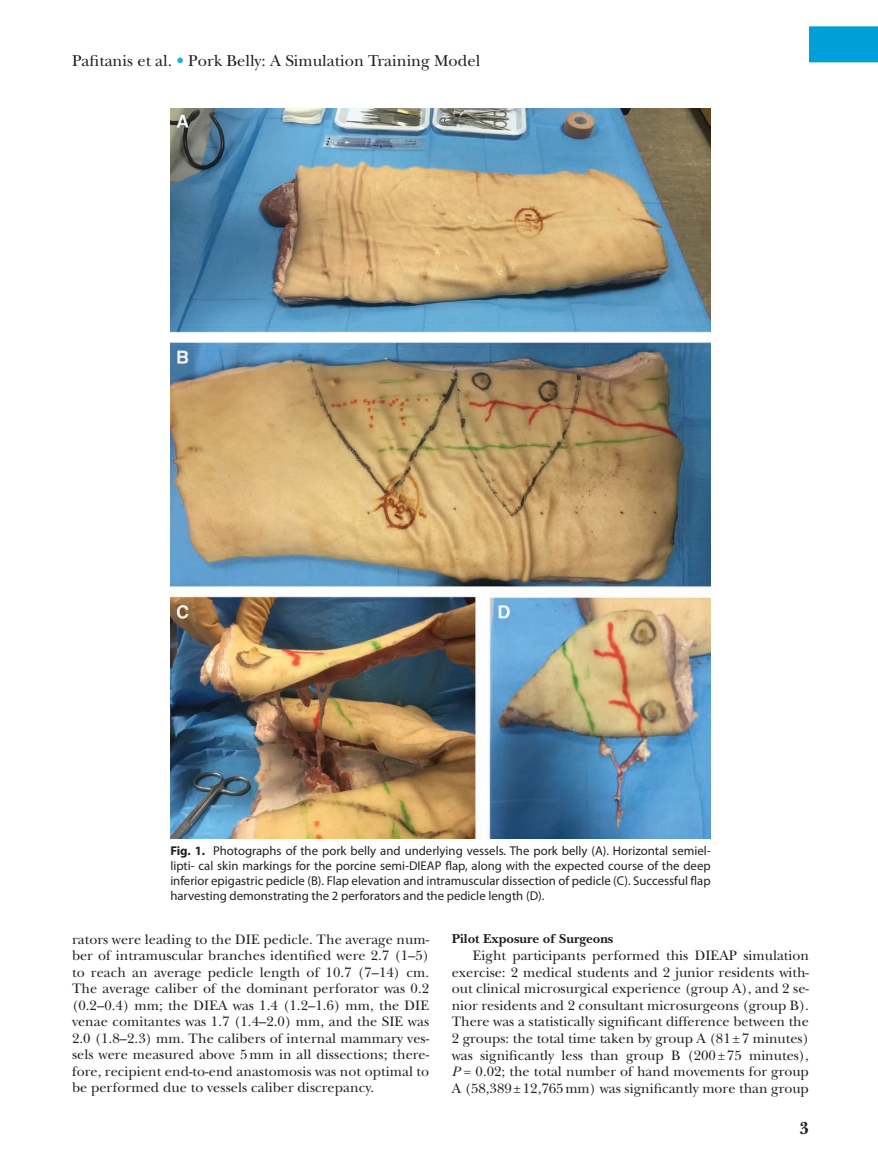
<style>
.page{position:relative;width:878px;height:1175px;background:#fff}
.page>*{position:absolute;margin:0;border:0;box-sizing:border-box;transform-origin:0 0}
.t1{font:700 18px "New Baskerville";color:#231f20}
.t2{font:16.5px "New Baskerville";color:#231f20}
.t3{font:14.25px/16.5px "New Baskerville";letter-spacing:.005em;color:#231f20;text-align:justify}
.t4{font:700 13.5px "New Baskerville";color:#231f20}
.t5{font:12.75px/15px "Myriad Pro";color:#231f20;text-align:justify}
.s1{color:#13b5e4}
.s2{font-weight:700}
.s3{font-style:italic}
</style>
<div class="page">
<div style="left:808px;top:26px;width:70px;height:36px;background:#009fda"></div>
<img style="left:170px;top:108px;width:540px;height:730px">
<p class="t2" style="left:72px;top:51px;width:410px">Pafitanis et al. <span class="s1">•</span> Pork Belly: A Simulation Training Model</p>
<p class="t5" style="left:170px;top:843px;width:542px"><span class="s2">Fig. 1.</span> Photographs of the pork belly and underlying vessels. The pork belly (A). Horizontal semiel&shy;lipti- cal skin markings for the porcine semi-DIEAP flap, along with the expected course of the deep inferior epigastric pedicle (B). Flap elevation and intramuscular dissection of pedicle (C). Successful flap harvesting demonstrating the 2 perforators and the pedicle length (D).</p>
<p class="t3" style="left:72px;top:931px;width:359px">rators were leading to the DIE pedicle. The average num&shy;ber of intramuscular branches identified were 2.7 (1–5) to reach an average pedicle length of 10.7 (7–14) cm.<br>The average caliber of the dominant perforator was 0.2 (0.2–0.4) mm; the DIEA was 1.4 (1.2–1.6) mm, the DIE venae comitantes was 1.7 (1.4–2.0) mm, and the SIE was 2.0 (1.8–2.3) mm. The calibers of internal mammary ves&shy;sels were measured above 5mm in all dissections; there&shy;fore, recipient end-to-end anastomosis was not optimal to be performed due to vessels caliber discrepancy.</p>
<p class="t4" style="left:452px;top:931px;width:163px">Pilot Exposure of Surgeons</p>
<p class="t3" style="left:451px;top:947px;width:359px;text-indent:21px">Eight participants performed this DIEAP simulation exercise: 2 medical students and 2 junior residents with&shy;out clinical microsurgical experience (group A), and 2 se&shy;nior residents and 2 consultant microsurgeons (group B).<br>There was a statistically significant difference between the 2 groups: the total time taken by group A (81±7 minutes) was significantly less than group B (200±75 minutes), <span class="s3">P</span> = 0.02; the total number of hand movements for group A (58,389±12,765mm) was significantly more than group</p>
<p class="t1" style="left:799px;top:1118px;width:11px">3</p>
</div>
